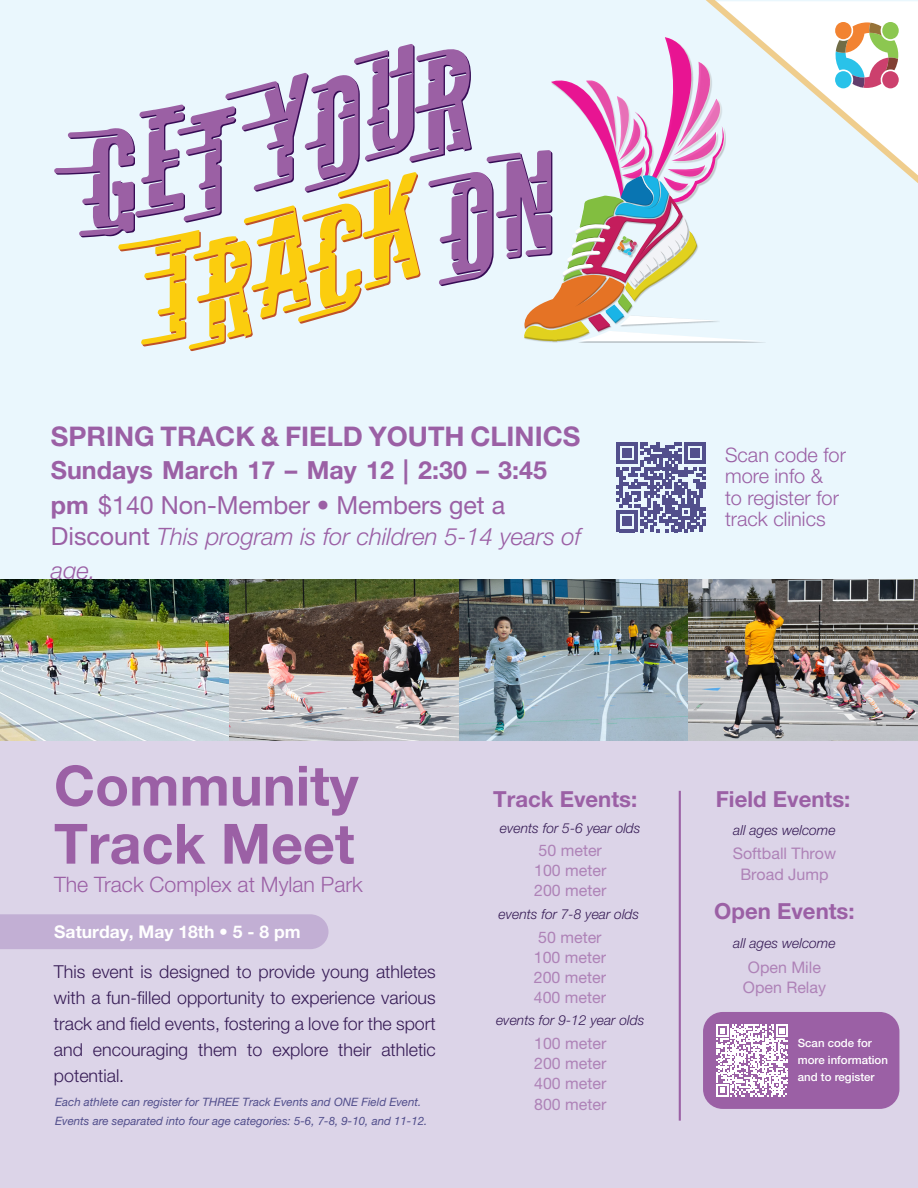
<style>
.page{position:relative;width:918px;height:1188px;background:#fff}
.page>*{position:absolute;margin:0;border:0;box-sizing:border-box;transform-origin:0 0}
.t1{font:700 55.65px "Helvetica Neue LT Pro";color:#9b60a5}
.t2{font:700 27.15px "Helvetica Neue LT Pro";color:#9b60a5}
.t3{font:700 25.05px/34.5px "Helvetica Neue LT Pro";color:#9b60a5}
.t4{font:italic 300 24px/33.6px "Helvetica Neue LT Pro";color:#9b60a5}
.t5{font:700 22.2px "Helvetica Neue LT Pro";color:#9b60a5}
.t6{font:300 21.3px "Helvetica Neue LT Pro";color:#9b60a5}
.t7{font:300 19.95px/21.5px "Helvetica Neue LT Pro";color:#9b60a5}
.t8{font:300 17.85px/26px "Helvetica Neue LT Pro";color:#361b55;text-align:justify}
.t9{font:700 17.55px "Helvetica Neue LT Pro";color:#fff}
.t10{font:16.05px "Helvetica Neue LT Pro";color:#ae82b7}
.t11{font:italic 300 13.8px "Helvetica Neue LT Pro";color:#361b55}
.t12{font:italic 11.55px/18.3px "Helvetica Neue LT Pro";color:#524f8c}
.t13{font:500 11.4px "Helvetica Neue LT Pro";color:#fff}
.s1{font-weight:400}
.s2{font-weight:400;font-style:normal;font-size:25.05px}
.s3{font-family:"Helvetica Neue LT Std";font-weight:500}
</style>
<div class="page">
<div style="left:0;top:0;width:918px;height:778px;background:#eaf7fd"></div>
<div style="left:0;top:740px;width:918px;height:448px;background:#dcd4e8"></div>
<img style="left:0;top:580px;width:230px;height:160px">
<img style="left:230px;top:580px;width:229px;height:160px">
<img style="left:459px;top:580px;width:229px;height:160px">
<img style="left:688px;top:580px;width:230px;height:160px">
<div style="left:0;top:914px;width:328px;height:35px;background:#c2afd4"></div>
<hr style="left:679px;top:791px;width:2px;height:330px;background:#9b60a5">
<div style="left:703px;top:1012px;width:196px;height:97px;background:#9b60a5;border-radius:20px"></div>
<svg style="left:716px;top:1024px;width:72px;height:72px"></svg>
<svg style="left:616px;top:442px;width:90px;height:90px"></svg>
<svg style="left:54px;top:0;width:864px;height:351px"></svg>
<p class="t2" style="left:51px;top:419px;width:531px">SPRING TRACK &amp; FIELD YOUTH CLINICS</p>
<p class="t3" style="left:51px;top:453px;width:498px">Sundays March 17 – May 12 | 2:30 – 3:45 pm <span class="s1">$140 Non-Member • Members get a</span></p>
<p class="t4" style="left:51px;top:519px;width:532px"><span class="s2">Discount</span> This program is for children 5-14 years of age.</p>
<p class="t7" style="left:725px;top:444px;width:123px">Scan code for more info &amp;</p>
<p class="t7" style="left:725px;top:487px;width:115px">to register for track clinics</p>
<p class="t1" style="left:54px;top:751px;width:306px">Community</p>
<p class="t1" style="left:54px;top:809px;width:302px">Track Meet</p>
<p class="t6" style="left:54px;top:871px;width:310px">The Track Complex at Mylan Park</p>
<p class="t9" style="left:54px;top:920px;width:248px">Saturday, May 18th <span class="s3">•</span> 5 - 8 pm</p>
<p class="t8" style="left:54px;top:958px;width:383px">This event is designed to provide young athletes with a fun-filled opportunity to experience various track and field events, fostering a love for the sport and encouraging them to explore their athletic potential.</p>
<p class="t12" style="left:55px;top:1093px;width:374px">Each athlete can register for THREE Track Events and ONE Field Event.<br>Events are separated into four age categories: 5-6, 7-8, 9-10, and 11-12.</p>
<p class="t5" style="left:493px;top:785px;width:146px">Track Events:</p>
<p class="t5" style="left:716px;top:785px;width:136px">Field Events:</p>
<p class="t11" style="left:500px;top:820px;width:142px">events for 5-6 year olds</p>
<p class="t10" style="left:539px;top:840px;width:65px">50 meter</p>
<p class="t10" style="left:534px;top:861px;width:74px">100 meter</p>
<p class="t10" style="left:534px;top:881px;width:74px">200 meter</p>
<p class="t10" style="left:538px;top:927px;width:65px">50 meter</p>
<p class="t10" style="left:534px;top:948px;width:74px">100 meter</p>
<p class="t10" style="left:534px;top:968px;width:74px">200 meter</p>
<p class="t10" style="left:534px;top:988px;width:74px">400 meter</p>
<p class="t11" style="left:499px;top:906px;width:142px">events for 7-8 year olds</p>
<p class="t11" style="left:496px;top:1012px;width:150px">events for 9-12 year olds</p>
<p class="t10" style="left:534px;top:1034px;width:74px">100 meter</p>
<p class="t10" style="left:534px;top:1054px;width:74px">200 meter</p>
<p class="t10" style="left:534px;top:1074px;width:74px">400 meter</p>
<p class="t10" style="left:534px;top:1094px;width:74px">800 meter</p>
<p class="t11" style="left:733px;top:822px;width:104px">all ages welcome</p>
<p class="t10" style="left:733px;top:844px;width:105px">Softball Throw</p>
<p class="t10" style="left:740px;top:864px;width:90px">Broad Jump</p>
<p class="t5" style="left:714px;top:898px;width:142px">Open Events:</p>
<p class="t11" style="left:733px;top:935px;width:104px">all ages welcome</p>
<p class="t10" style="left:748px;top:957px;width:75px">Open Mile</p>
<p class="t10" style="left:743px;top:978px;width:85px">Open Relay</p>
<p class="t13" style="left:798px;top:1036px;width:76px">Scan code for</p>
<p class="t13" style="left:798px;top:1053px;width:92px">more information</p>
<p class="t13" style="left:798px;top:1070px;width:78px">and to register</p>
</div>
